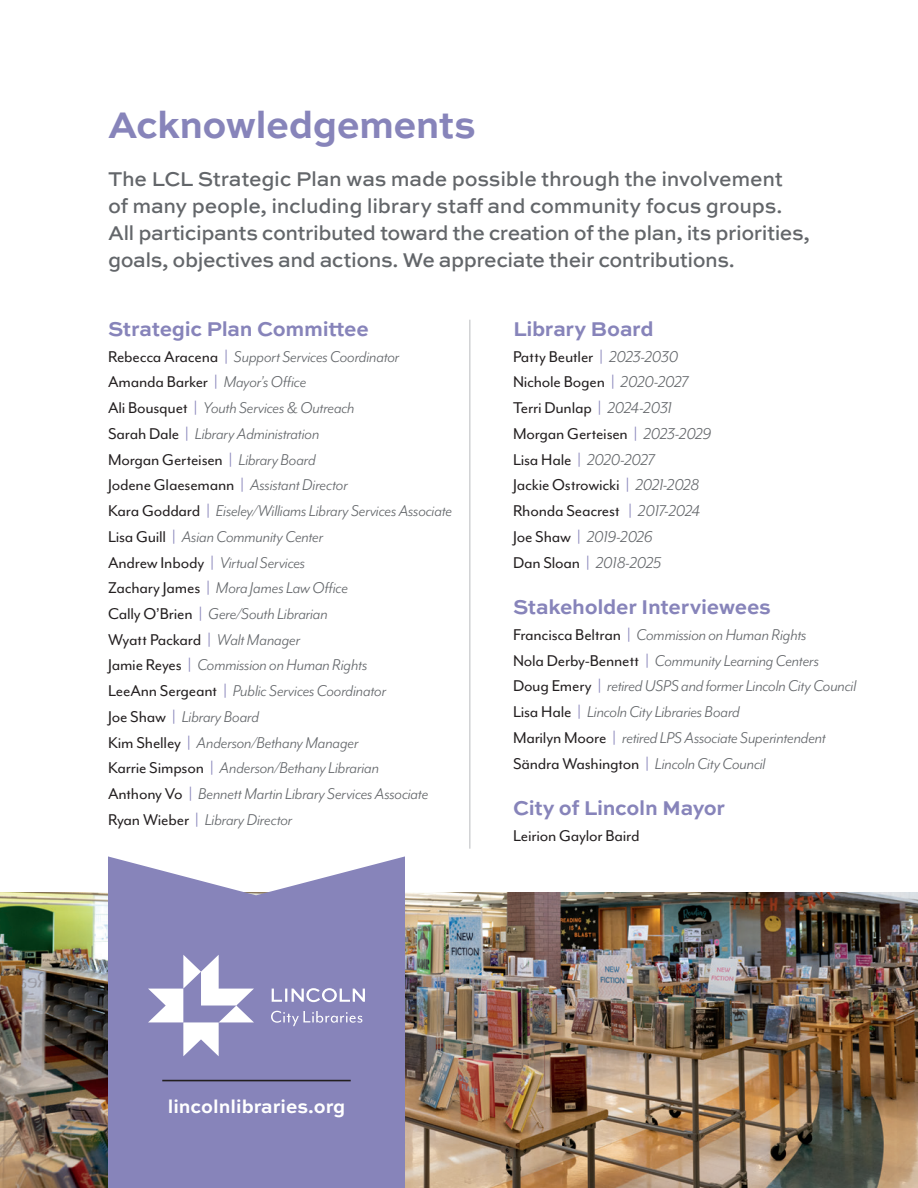
<style>
.page{position:relative;width:918px;height:1188px;background:#fff}
.page>*{position:absolute;margin:0;border:0;box-sizing:border-box;transform-origin:0 0}
.t1{font:700 39px "Sweet Sans Pro";letter-spacing:-.02em;color:#8784ba}
.t2{font:500 21px/27px "Sweet Sans Pro";letter-spacing:-.02em;color:#63666a}
.t3{font:700 21px "Sweet Sans Pro";letter-spacing:-.015em;color:#8784ba}
.t4{font:700 19.2px "Sweet Sans Pro";color:#fff}
.t5{font:italic 18px/25.8px "Mr Eaves Mod OT";letter-spacing:-.01em;color:#63666a}
.t6{font:18px/25.8px "Mr Eaves Mod OT";letter-spacing:-.015em;color:#231f20}
.s1{font-style:normal;color:#231f20}
.s2{font-style:normal;color:#8784ba}
.s3{color:#8784ba}
.s4{font-style:italic;color:#63666a}
</style>
<div class="page">
<hr style="left:469px;top:320px;width:2px;height:529px;background:#d1d2d4">
<img style="left:0;top:892px;width:918px;height:296px">
<svg style="left:108px;top:856px;width:297px;height:332px;background:#8f8cbe"></svg>
<hr style="left:162px;top:1080px;width:189px;height:1px;background:#231f20">
<svg style="left:272px;top:988px;width:93px;height:14px"></svg>
<svg style="left:148px;top:955px;width:106px;height:101px"></svg>
<svg style="left:271px;top:1011px;width:91px;height:15px"></svg>
<h1 class="t1" style="left:108px;top:95px;width:369px">Acknowledgements</h1>
<p class="t2" style="left:108px;top:164px;width:704px">The LCL Strategic Plan was made possible through the involvement<br>of many people, including library staff and community focus groups.<br>All participants contributed toward the creation of the plan, its priorities, goals, objectives and actions. We appreciate their contributions.</p>
<p class="t3" style="left:108px;top:313px;width:262px">Strategic Plan Committee</p>
<p class="t5" style="left:108px;top:344px;width:346px"><span class="s1">Rebecca Aracena</span> <span class="s2">|</span> Support Services Coordinator <span class="s1">Amanda Barker</span> <span class="s2">|</span> Mayor’s Office<br><span class="s1">Ali Bousquet</span> <span class="s2">|</span> Youth Services &amp; Outreach<br><span class="s1">Sarah Dale</span> <span class="s2">|</span> Library Administration<br><span class="s1">Morgan Gerteisen</span> <span class="s2">|</span> Library Board<br><span class="s1">Jodene Glaesemann</span> <span class="s2">|</span> Assistant Director<br><span class="s1">Kara Goddard</span> <span class="s2">|</span> Eiseley/Williams Library Services Associate <span class="s1">Lisa Guill</span> <span class="s2">|</span> Asian Community Center<br><span class="s1">Andrew Inbody</span> <span class="s2">|</span> Virtual Services<br><span class="s1">Zachary James</span> <span class="s2">|</span> Mora James Law Office<br><span class="s1">Cally O’Brien</span> <span class="s2">|</span> Gere/South Librarian<br><span class="s1">Wyatt Packard</span> <span class="s2">|</span> Walt Manager<br><span class="s1">Jamie Reyes</span> <span class="s2">|</span> Commission on Human Rights<br><span class="s1">LeeAnn Sergeant</span> <span class="s2">|</span> Public Services Coordinator<br><span class="s1">Joe Shaw</span> <span class="s2">|</span> Library Board<br><span class="s1">Kim Shelley</span> <span class="s2">|</span> Anderson/Bethany Manager<br><span class="s1">Karrie Simpson</span> <span class="s2">|</span> Anderson/Bethany Librarian<br><span class="s1">Anthony Vo</span> <span class="s2">|</span> Bennett Martin Library Services Associate <span class="s1">Ryan Wieber</span> <span class="s2">|</span> Library Director</p>
<p class="t3" style="left:513px;top:313px;width:142px">Library Board</p>
<p class="t6" style="left:513px;top:344px;width:200px">Patty Beutler <span class="s3">|</span> <span class="s4">2023-2030<br></span>Nichole Bogen <span class="s3">|</span> <span class="s4">2020-2027<br></span>Terri Dunlap <span class="s3">|</span> <span class="s4">2024-2031<br></span>Morgan Gerteisen <span class="s3">|</span> <span class="s4">2023-2029<br></span>Lisa Hale <span class="s3">|</span> <span class="s4">2020-2027<br></span>Jackie Ostrowicki <span class="s3">|</span> <span class="s4">2021-2028<br></span>Rhonda Seacrest <span class="s3">|</span> <span class="s4">2017-2024<br></span>Joe Shaw <span class="s3">|</span> <span class="s4">2019-2026<br></span>Dan Sloan <span class="s3">|</span> <span class="s4">2018-2025</span></p>
<p class="t3" style="left:513px;top:591px;width:260px">Stakeholder Interviewees</p>
<p class="t5" style="left:513px;top:622px;width:345px"><span class="s1">Francisca Beltran</span> <span class="s2">|</span> Commission on Human Rights<br><span class="s1">Nola Derby-Bennett</span> <span class="s2">|</span> Community Learning Centers <span class="s1">Doug Emery</span> <span class="s2">|</span> retired USPS and former Lincoln City Council <span class="s1">Lisa Hale</span> <span class="s2">|</span> Lincoln City Libraries Board<br><span class="s1">Marilyn Moore</span> <span class="s2">|</span> retired LPS Associate Superintendent <span class="s1">Sändra Washington</span> <span class="s2">|</span> Lincoln City Council</p>
<p class="t3" style="left:513px;top:792px;width:214px">City of Lincoln Mayor</p>
<p class="t6" style="left:513px;top:823px;width:128px">Leirion Gaylor Baird</p>
<p class="t4" style="left:168px;top:1092px;width:179px">lincolnlibraries.org</p>
</div>
